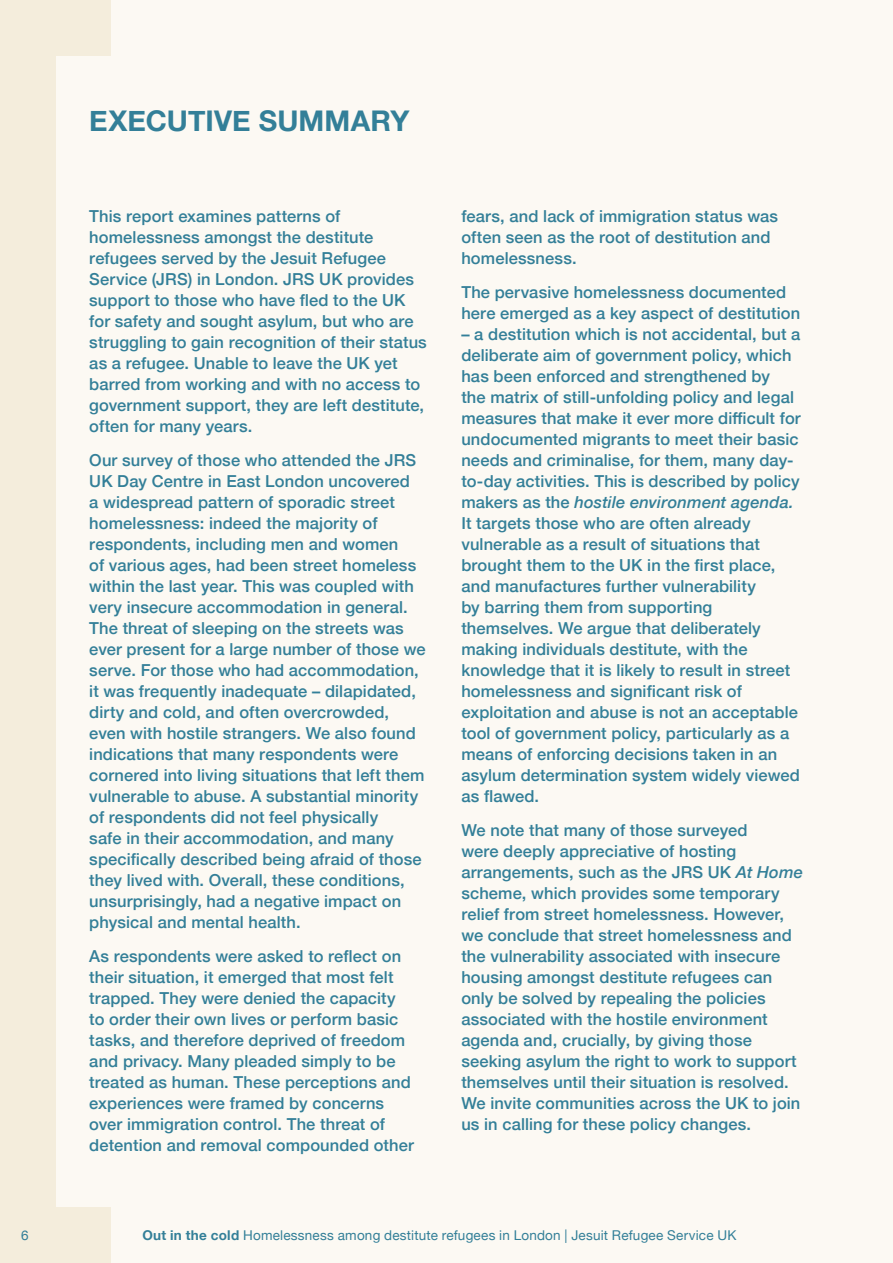
<style>
.page{position:relative;width:893px;height:1263px;background:#fcf9f3}
.page>*{position:absolute;margin:0;border:0;box-sizing:border-box;transform-origin:0 0}
.Heading1{font:700 28.5px "Helvetica Neue";letter-spacing:.005em;color:#337f98}
.t1{font:500 16.5px/21px "Helvetica Neue";letter-spacing:.005em;color:#337f98}
.t2{font:13.5px "Helvetica Neue";letter-spacing:.015em;color:#337f98}
.s1{font-style:italic}
.s2{font-weight:700}
</style>
<div class="page">
<div style="left:0;top:1208px;width:111px;height:55px;background:#f4eddc"></div>
<div style="left:0;top:0;width:111px;height:55px;background:#f4eddc"></div>
<div style="left:0;top:0;width:55px;height:1263px;background:#f4eddc"></div>
<p class="Heading1" style="left:89px;top:98px;width:322px">EXECUTIVE SUMMARY</p>
<p class="t1" style="left:89px;top:204px;width:339px">This report examines patterns of homelessness amongst the destitute refugees served by the Jesuit Refugee Service (JRS) in London. JRS UK provides support to those who have fled to the UK for safety and sought asylum, but who are struggling to gain recognition of their status as a refugee. Unable to leave the UK yet barred from working and with no access to government support, they are left destitute, often for many years.</p>
<p class="t1" style="left:89px;top:448px;width:338px">Our survey of those who attended the JRS UK Day Centre in East London uncovered<br>a widespread pattern of sporadic street homelessness: indeed the majority of respondents, including men and women<br>of various ages, had been street homeless within the last year. This was coupled with very insecure accommodation in general.<br>The threat of sleeping on the streets was ever present for a large number of those we serve. For those who had accommodation, it was frequently inadequate – dilapidated, dirty and cold, and often overcrowded, even with hostile strangers. We also found indications that many respondents were cornered into living situations that left them vulnerable to abuse. A substantial minority of respondents did not feel physically<br>safe in their accommodation, and many specifically described being afraid of those they lived with. Overall, these conditions, unsurprisingly, had a negative impact on physical and mental health.</p>
<p class="t1" style="left:89px;top:944px;width:326px">As respondents were asked to reflect on their situation, it emerged that most felt trapped. They were denied the capacity to order their own lives or perform basic tasks, and therefore deprived of freedom and privacy. Many pleaded simply to be treated as human. These perceptions and experiences were framed by concerns over immigration control. The threat of detention and removal compounded other</p>
<p class="t1" style="left:461px;top:204px;width:318px">fears, and lack of immigration status was often seen as the root of destitution and homelessness.</p>
<p class="t1" style="left:461px;top:280px;width:340px">The pervasive homelessness documented here emerged as a key aspect of destitution</p>
<p class="t1" style="left:461px;top:322px;width:341px">– a destitution which is not accidental, but a deliberate aim of government policy, which has been enforced and strengthened by<br>the matrix of still-unfolding policy and legal measures that make it ever more difficult for undocumented migrants to meet their basic needs and criminalise, for them, many day&shy;to-day activities. This is described by policy makers as the <span class="s1">hostile environment agenda.<br></span>It targets those who are often already vulnerable as a result of situations that brought them to the UK in the first place, and manufactures further vulnerability<br>by barring them from supporting themselves. We argue that deliberately making individuals destitute, with the knowledge that it is likely to result in street homelessness and significant risk of exploitation and abuse is not an acceptable tool of government policy, particularly as a means of enforcing decisions taken in an asylum determination system widely viewed as flawed.</p>
<p class="t1" style="left:461px;top:818px;width:343px">We note that many of those surveyed<br>were deeply appreciative of hosting arrangements, such as the JRS UK <span class="s1">At Home </span>scheme, which provides some temporary relief from street homelessness. However, we conclude that street homelessness and the vulnerability associated with insecure housing amongst destitute refugees can only be solved by repealing the policies associated with the hostile environment agenda and, crucially, by giving those seeking asylum the right to work to support themselves until their situation is resolved.<br>We invite communities across the UK to join us in calling for these policy changes.</p>
<p class="t2" style="left:21px;top:1225px;width:9px">6</p>
<p class="t2" style="left:142px;top:1225px;width:595px"><span class="s2">Out in the cold</span> Homelessness among destitute refugees in London | Jesuit Refugee Service UK</p>
</div>
